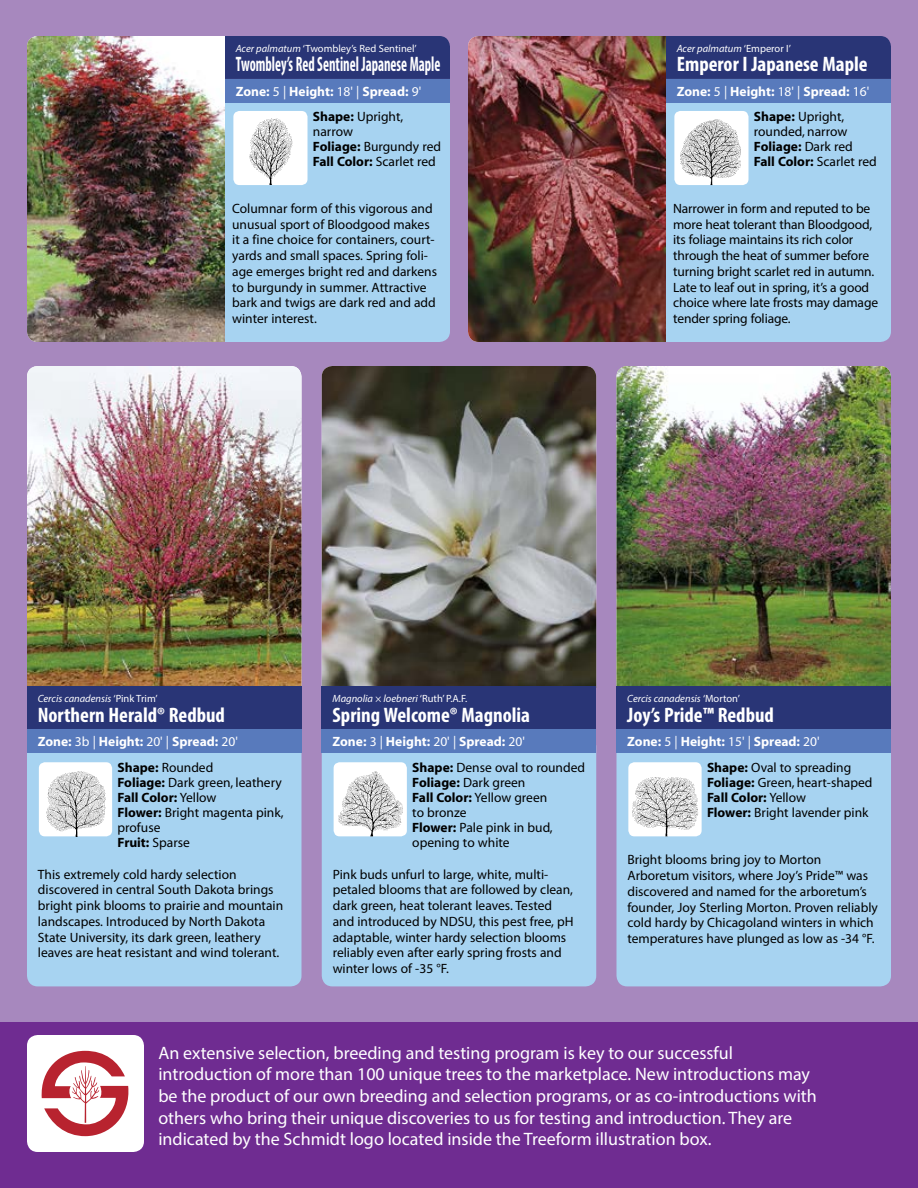
<style>
.page{position:relative;width:918px;height:1188px;background:#a788be}
.page>*{position:absolute;margin:0;border:0;box-sizing:border-box;transform-origin:0 0}
.t1{font:700 condensed 21px "Myriad Pro";color:#fff}
.t2{font:700 condensed 21px "Myriad Pro";color:#fff;scale:.68 1}
.t3{font:18px/21.6px "Myriad Pro";color:#fff}
.t4{font:13.5px/15.8px "Myriad Pro";color:#000}
.t5{font:13.5px/15px "Myriad";color:#000}
.t6{font:700 13.5px "Myriad";color:#fff}
.t7{font:italic 10.5px "Myriad Pro";color:#fff}
.t8{font:10.5px "Myriad Pro";color:#fff}
.s1{font-style:italic}
.s2{font-weight:400}
.s3{font-weight:700}
.s4{font-style:normal}
</style>
<div class="page">
<div style="left:0;top:1022px;width:918px;height:166px;background:#6f2c91"></div>
<img style="left:27px;top:366px;width:275px;height:321px">
<div style="left:27px;top:753px;width:275px;height:233px;background:#a7d3f1"></div>
<div style="left:39px;top:762px;width:73px;height:74px;background:#fff;border-radius:6px"></div>
<img style="left:46px;top:771px;width:60px;height:65px">
<div style="left:27px;top:687px;width:275px;height:42px;background:#293576"></div>
<div style="left:27px;top:729px;width:275px;height:24px;background:#587abc"></div>
<img style="left:322px;top:366px;width:274px;height:321px">
<div style="left:322px;top:753px;width:274px;height:233px;background:#a7d3f1"></div>
<div style="left:334px;top:762px;width:73px;height:74px;background:#fff;border-radius:6px"></div>
<img style="left:337px;top:771px;width:66px;height:65px">
<div style="left:322px;top:687px;width:274px;height:42px;background:#293576"></div>
<div style="left:322px;top:729px;width:274px;height:24px;background:#587abc"></div>
<img style="left:616px;top:366px;width:275px;height:321px">
<div style="left:616px;top:753px;width:275px;height:233px;background:#a7d3f1"></div>
<div style="left:628px;top:762px;width:74px;height:74px;background:#fff;border-radius:6px"></div>
<img style="left:632px;top:777px;width:66px;height:59px">
<div style="left:616px;top:687px;width:275px;height:42px;background:#293576"></div>
<div style="left:616px;top:729px;width:275px;height:24px;background:#587abc"></div>
<img style="left:27px;top:36px;width:198px;height:306px">
<div style="left:225px;top:103px;width:225px;height:239px;background:#a7d3f1"></div>
<div style="left:233px;top:111px;width:75px;height:74px;background:#fff;border-radius:6px"></div>
<img style="left:249px;top:118px;width:44px;height:67px">
<div style="left:225px;top:36px;width:225px;height:43px;background:#293576"></div>
<div style="left:225px;top:79px;width:225px;height:24px;background:#587abc"></div>
<img style="left:468px;top:36px;width:198px;height:306px">
<div style="left:666px;top:103px;width:225px;height:239px;background:#a7d3f1"></div>
<div style="left:674px;top:111px;width:75px;height:74px;background:#fff;border-radius:6px"></div>
<img style="left:680px;top:119px;width:61px;height:66px">
<div style="left:666px;top:36px;width:225px;height:43px;background:#293576"></div>
<div style="left:666px;top:79px;width:225px;height:24px;background:#587abc"></div>
<div style="left:27px;top:1035px;width:117px;height:117px;background:#fff;border-radius:11px"></div>
<svg style="left:41px;top:1051px;width:88px;height:85px"></svg>
<p class="t8" style="left:236px;top:42px;width:183px"><span class="s1">Acer palmatum</span> ‘Twombley’s Red Sentinel’</p>
<h1 class="t2" style="left:236px;top:51px;width:303px">Twombley’s Red Sentinel Japanese Maple</h1>
<p class="t6" style="left:236px;top:85px;width:187px">Zone: <span class="s2">5 |</span> Height: <span class="s2">18' |</span> Spread: <span class="s2">9'</span></p>
<p class="t5" style="left:313px;top:109px;width:130px"><span class="s3">Shape:</span> Upright, narrow<br><span class="s3">Foliage:</span> Burgundy red<br><span class="s3">Fall Color:</span> Scarlet red</p>
<p class="t4" style="left:232px;top:200px;width:206px">Columnar form of this vigorous and unusual sport of Bloodgood makes it a fine choice for containers, court&shy;yards and small spaces. Spring foli&shy;age emerges bright red and darkens to burgundy in summer. Attractive bark and twigs are dark red and add winter interest.</p>
<p class="t7" style="left:677px;top:42px;width:116px">Acer palmatum <span class="s4">‘Emperor I’</span></p>
<h1 class="t1" style="left:677px;top:51px;width:192px">Emperor I Japanese Maple</h1>
<p class="t6" style="left:677px;top:85px;width:194px">Zone: <span class="s2">5 |</span> Height: <span class="s2">18' |</span> Spread: <span class="s2">16'</span></p>
<p class="t5" style="left:754px;top:109px;width:124px"><span class="s3">Shape:</span> Upright, rounded, narrow<br><span class="s3">Foliage:</span> Dark red<br><span class="s3">Fall Color:</span> Scarlet red</p>
<p class="t4" style="left:673px;top:200px;width:207px">Narrower in form and reputed to be more heat tolerant than Bloodgood, its foliage maintains its rich color through the heat of summer before turning bright scarlet red in autumn.<br>Late to leaf out in spring, it’s a good choice where late frosts may damage tender spring foliage.</p>
<p class="t7" style="left:38px;top:692px;width:121px">Cercis canadensis <span class="s4">‘Pink Trim’</span></p>
<h1 class="t1" style="left:38px;top:702px;width:189px">Northern Herald® Redbud</h1>
<p class="t6" style="left:38px;top:734px;width:202px">Zone: <span class="s2">3b |</span> Height: <span class="s2">20' |</span> Spread: <span class="s2">20'</span></p>
<p class="t5" style="left:118px;top:761px;width:167px"><span class="s3">Shape:</span> Rounded<br><span class="s3">Foliage:</span> Dark green, leathery<br><span class="s3">Fall Color:</span> Yellow<br><span class="s3">Flower:</span> Bright magenta pink, profuse<br><span class="s3">Fruit:</span> Sparse</p>
<p class="t4" style="left:38px;top:866px;width:247px">This extremely cold hardy selection discovered in central South Dakota brings bright pink blooms to prairie and mountain landscapes. Introduced by North Dakota State University, its dark green, leathery leaves are heat resistant and wind tolerant.</p>
<p class="t7" style="left:333px;top:692px;width:136px">Magnolia × loebneri <span class="s4">‘Ruth’ P.A.F.</span></p>
<h1 class="t1" style="left:333px;top:702px;width:199px">Spring Welcome® Magnolia</h1>
<p class="t6" style="left:333px;top:734px;width:194px">Zone: <span class="s2">3 |</span> Height: <span class="s2">20' |</span> Spread: <span class="s2">20'</span></p>
<p class="t5" style="left:412px;top:761px;width:174px"><span class="s3">Shape:</span> Dense oval to rounded<br><span class="s3">Foliage:</span> Dark green<br><span class="s3">Fall Color:</span> Yellow green<br>to bronze<br><span class="s3">Flower:</span> Pale pink in bud, opening to white</p>
<p class="t4" style="left:333px;top:866px;width:243px">Pink buds unfurl to large, white, multi&shy;petaled blooms that are followed by clean, dark green, heat tolerant leaves. Tested and introduced by NDSU, this pest free, pH adaptable, winter hardy selection blooms reliably even after early spring frosts and winter lows of -35 °F.</p>
<p class="t7" style="left:627px;top:692px;width:114px">Cercis canadensis <span class="s4">‘Morton’</span></p>
<h1 class="t1" style="left:627px;top:702px;width:148px">Joy’s Pride™ Redbud</h1>
<p class="t6" style="left:627px;top:734px;width:194px">Zone: <span class="s2">5 |</span> Height: <span class="s2">15' |</span> Spread: <span class="s2">20'</span></p>
<p class="t5" style="left:707px;top:761px;width:167px"><span class="s3">Shape:</span> Oval to spreading<br><span class="s3">Foliage:</span> Green, heart-shaped<br><span class="s3">Fall Color:</span> Yellow<br><span class="s3">Flower:</span> Bright lavender pink</p>
<p class="t4" style="left:627px;top:852px;width:252px">Bright blooms bring joy to Morton Arboretum visitors, where Joy’s Pride™ was discovered and named for the arboretum’s founder, Joy Sterling Morton. Proven reliably cold hardy by Chicagoland winters in which temperatures have plunged as low as -34 °F.</p>
<p class="t3" style="left:158px;top:1042px;width:660px">An extensive selection, breeding and testing program is key to our successful introduction of more than 100 unique trees to the marketplace. New introductions may be the product of our own breeding and selection programs, or as co-introductions with others who bring their unique discoveries to us for testing and introduction. They are indicated by the Schmidt logo located inside the Treeform illustration box.</p>
</div>
